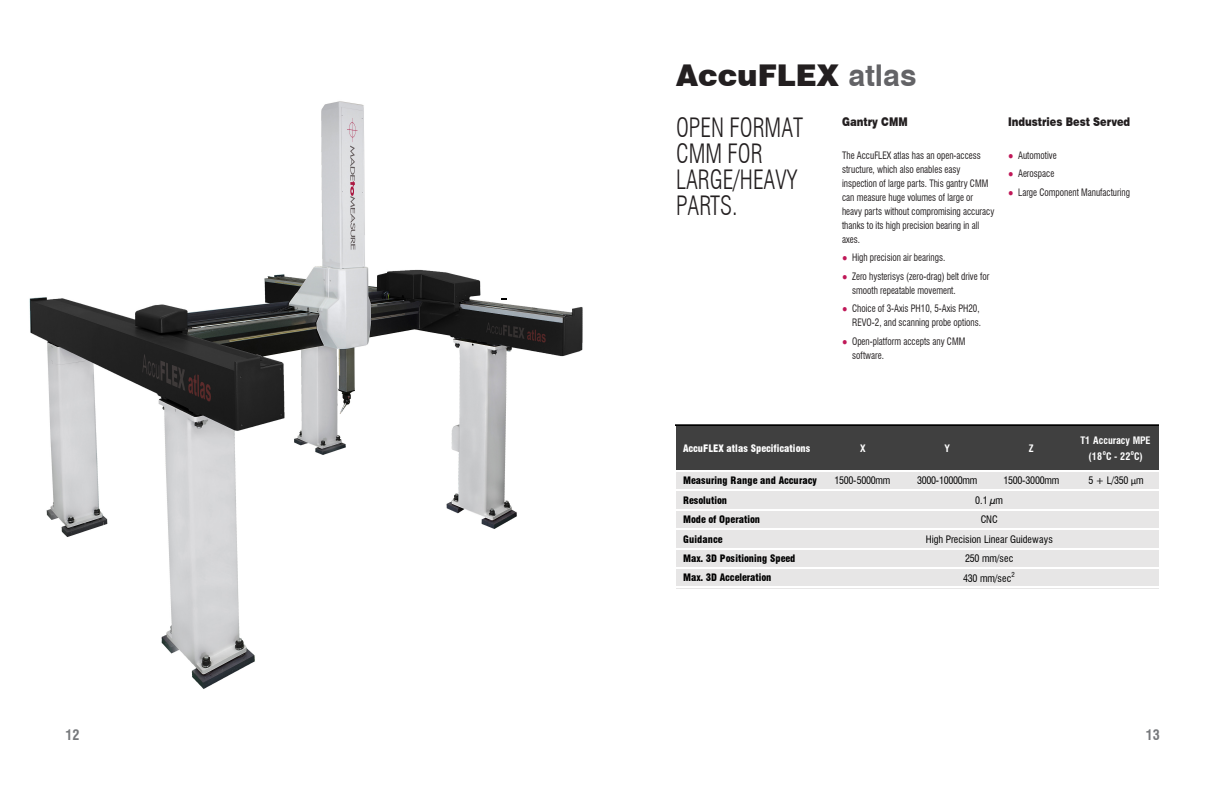
<style>
.page{position:relative;width:1224px;height:792px;background:#fff}
.page>*{position:absolute;margin:0;border:0;box-sizing:border-box;transform-origin:0 0}
.t1{font:900 30px "Swiss 721 BT";color:#231f20}
.t2{font:300 condensed 26px/26px "Swiss 721 BT";color:#231f20;scale:.9 1}
.t3{font:700 condensed 14px "Swiss 721 BT";color:#76787b}
.t4{font:900 12px "Swiss 721 BT";color:#231f20;scale:.82 1}
.t5{font:condensed 10px/14px "Swiss 721 BT";color:#231f20;scale:.9 1}
.t6{font:900 condensed 10px/19.4px "Swiss 721 BT";letter-spacing:.005em;color:#000}
.t7{font:condensed 10px/19.7px "Swiss 721 BT";letter-spacing:-.015em;color:#000;text-align:center}
.t8{font:900 condensed 10px "Swiss 721 BT";letter-spacing:.005em;color:#fff}
.t9{font:700 condensed 10px/15.4px "Swiss 721 BT";letter-spacing:-.01em;color:#fff;text-align:center}
.t10{font:700 condensed 6.7px "Swiss 721 BT";color:#fff}
.t11{font:condensed 6.7px "Swiss 721 BT";color:#000}
.s1{font-weight:700;color:#636366}
.s2{font-family:"Arial Narrow";font-stretch:normal;color:#c01858}
.s3{font-family:"Calibri";font-stretch:normal}
</style>
<div class="page">
<img style="left:29px;top:101px;width:554px;height:588px">
<svg style="left:502px;top:298px;width:5px;height:3px"></svg>
<div style="left:676px;top:425px;width:482px;height:47px;background:#404040"></div>
<div style="left:676px;top:471px;width:482px;height:117px;background:#e7e6e6"></div>
<hr style="left:675px;top:425px;width:483px;height:1px;background:#000">
<hr style="left:675px;top:470px;width:483px;height:2px;background:#fff">
<hr style="left:675px;top:490px;width:483px;height:1px;background:#fff">
<hr style="left:675px;top:509px;width:483px;height:1px;background:#fff">
<hr style="left:675px;top:529px;width:483px;height:1px;background:#fff">
<hr style="left:675px;top:548px;width:483px;height:1px;background:#fff">
<hr style="left:675px;top:567px;width:483px;height:2px;background:#fff">
<hr style="left:675px;top:587px;width:483px;height:1px;background:#fff">
<p class="t1" style="left:676px;top:57px;width:242px">AccuFLEX <span class="s1">atlas</span></p>
<p class="t2" style="left:676px;top:115px;width:143px">OPEN FORMAT<br>CMM FOR<br>LARGE/HEAVY<br>PARTS.</p>
<p class="t4" style="left:1008px;top:115px;width:151px">Industries Best Served</p>
<p class="t4" style="left:842px;top:115px;width:81px">Gantry CMM</p>
<p class="t5" style="left:842px;top:148px;width:171px">The AccuFLEX atlas has an open-access structure, which also enables easy inspection of large parts. This gantry CMM can measure huge volumes of large or heavy parts without compromising accuracy thanks to its high precision bearing in all axes.</p>
<p class="t5" style="left:842px;top:251px;width:116px"><span class="s2">●</span> High precision air bearings.</p>
<p class="t5" style="left:852px;top:269px;width:154px;text-indent:-10px"><span class="s2">●</span> Zero hysterisys (zero-drag) belt drive for smooth repeatable movement.</p>
<p class="t5" style="left:842px;top:302px;width:156px;text-align:right"><span class="s2">●</span> Choice of 3-Axis PH10, 5-Axis PH20,<br>REVO-2, and scanning probe options.</p>
<p class="t5" style="left:852px;top:334px;width:127px;text-indent:-10px"><span class="s2">●</span> Open-platform accepts any CMM software.</p>
<p class="t5" style="left:1008px;top:148px;width:56px"><span class="s2">●</span> Automotive</p>
<p class="t5" style="left:1008px;top:167px;width:53px"><span class="s2">●</span> Aerospace</p>
<p class="t5" style="left:1008px;top:185px;width:137px"><span class="s2">●</span> Large Component Manufacturing</p>
<p class="t8" style="left:683px;top:442px;width:129px">AccuFLEX atlas Specifications</p>
<p class="t9" style="left:860px;top:440px;width:7px">X</p>
<p class="t9" style="left:944px;top:440px;width:7px">Y</p>
<p class="t9" style="left:1029px;top:440px;width:6px">Z</p>
<p class="t9" style="left:1081px;top:433px;width:72px">T1 Accuracy MPE (18 C - 22 C)</p>
<p class="t10" style="left:1103px;top:448px;width:5px">o</p>
<p class="t10" style="left:1131px;top:448px;width:5px">o</p>
<p class="t6" style="left:683px;top:471px;width:135px">Measuring Range and Accuracy</p>
<p class="t7" style="left:835px;top:471px;width:57px">1500-5000mm</p>
<p class="t7" style="left:917px;top:471px;width:62px">3000-10000mm</p>
<p class="t7" style="left:1003px;top:471px;width:57px">1500-3000mm</p>
<p class="t7" style="left:1089px;top:471px;width:57px">5 + L/350 <span class="s3">μ</span>m</p>
<p class="t6" style="left:683px;top:490px;width:114px">Resolution<br>Mode of Operation<br>Guidance<br>Max. 3D Positioning Speed<br>Max. 3D Acceleration</p>
<p class="t7" style="left:975px;top:490px;width:29px;line-height:19.4px">0.1 µm<br>CNC</p>
<p class="t7" style="left:926px;top:529px;width:129px">High Precision Linear Guideways<br>250 mm/sec<br>430 mm/sec</p>
<p class="t11" style="left:1012px;top:571px;width:5px">2</p>
<p class="t3" style="left:65px;top:726px;width:15px">12</p>
<p class="t3" style="left:1146px;top:726px;width:15px">13</p>
</div>
